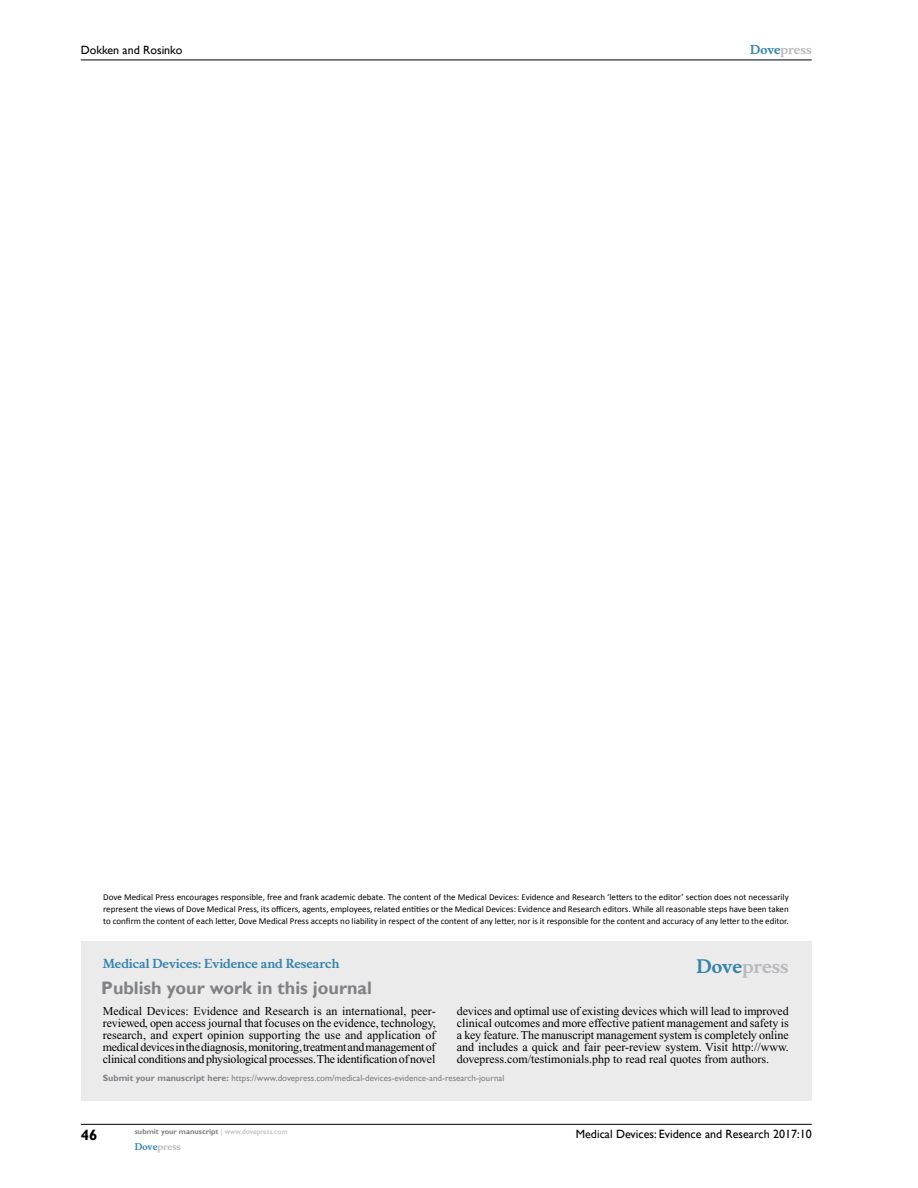
<style>
.page{position:relative;width:918px;height:1188px;background:#fff}
.page>*{position:absolute;margin:0;border:0;box-sizing:border-box;transform-origin:0 0}
.t1{font:700 18px "Gill Sans";color:#808285}
.t2{font:700 18px "Musee";color:#b8babc}
.t3{font:700 15px "Gill Sans";color:#000}
.t4{font:12px/12px "Times New Roman";letter-spacing:-.01em;color:#000;text-align:justify}
.t5{font:12px "Gill Sans";color:#000}
.t6{font:700 12px "Musee";color:#3785ad}
.t7{font:700 12px "Musee";color:#b8babc}
.t8{font:9px/12px "Calibri";color:#000;text-align:justify}
.t9{font:9px "Gill Sans";color:#808285}
.t10{font:700 9px "Musee";color:#b8babc}
.t11{font:700 7.5px "Gill Sans";color:#808285}
.s1{color:#3785ad}
.s2{font-weight:700}
.s3{font-weight:400;color:#b8babc}
</style>
<div class="page">
<div style="left:81px;top:941px;width:731px;height:160px;background:#ebebec"></div>
<hr style="left:81px;top:1124px;width:731px;height:1px;background:#000">
<hr style="left:81px;top:60px;width:731px;height:1px;background:#000">
<p class="t5" style="left:81px;top:43px;width:103px">Dokken and Rosinko</p>
<p class="t7" style="left:750px;top:43px;width:63px"><span class="s1">Dove</span>press</p>
<p class="t8" style="left:103px;top:891px;width:687px">Dove Medical Press encourages responsible, free and frank academic debate. The content of the Medical Devices: Evidence and Research ‘letters to the editor’ section does not necessarily represent the views of Dove Medical Press, its officers, agents, employees, related entities or the Medical Devices: Evidence and Research editors. While all reasonable steps have been taken to confirm the content of each letter, Dove Medical Press accepts no liability in respect of the content of any letter, nor is it responsible for the content and accuracy of any letter to the editor.</p>
<p class="t6" style="left:103px;top:956px;width:238px">Medical Devices: Evidence and Research</p>
<h1 class="t1" style="left:101px;top:977px;width:272px">Publish your work in this journal</h1>
<h1 class="t2" style="left:697px;top:955px;width:94px"><span class="s1">Dove</span>press</h1>
<p class="t4" style="left:103px;top:1005px;width:334px">Medical Devices: Evidence and Research is an international, peer&shy;reviewed, open access journal that focuses on the evidence, technology, research, and expert opinion supporting the use and application of medical devices in the diagnosis, monitoring, treatment and management of clinical conditions and physiological processes. The identification of novel</p>
<p class="t4" style="left:457px;top:1005px;width:334px">devices and optimal use of existing devices which will lead to improved clinical outcomes and more effective patient management and safety is a key feature. The manuscript management system is completely online and includes a quick and fair peer-review system. Visit http://www. dovepress.com/testimonials.php to read real quotes from authors.</p>
<p class="t9" style="left:103px;top:1072px;width:403px"><span class="s2">Submit your manuscript here:</span> https://www.dovepress.com/medical-devices-evidence-and-research-journal</p>
<p class="t3" style="left:81px;top:1126px;width:18px">46</p>
<p class="t11" style="left:135px;top:1127px;width:154px">submit your manuscript <span class="s3">| www.dovepress.com</span></p>
<p class="t10" style="left:135px;top:1141px;width:48px"><span class="s1">Dove</span>press</p>
<p class="t5" style="left:576px;top:1127px;width:237px">Medical Devices: Evidence and Research 2017:10</p>
</div>
